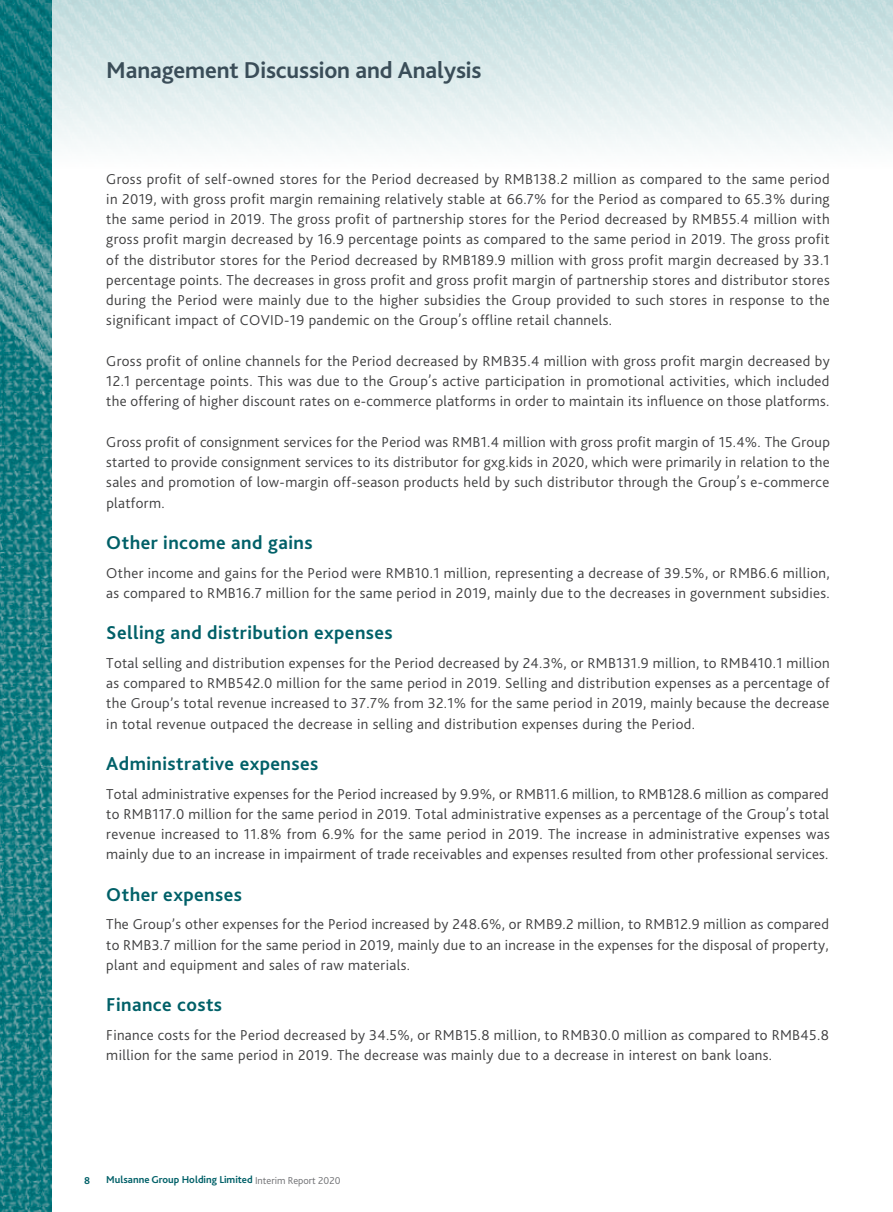
<style>
.page{position:relative;width:893px;height:1212px;background:#fff}
.page>*{position:absolute;margin:0;border:0;box-sizing:border-box;transform-origin:0 0}
.t1{font:700 24px "Bliss 2";letter-spacing:-.01em;color:#3a4d58}
.t2{font:700 19.5px "Bliss 2";letter-spacing:.02em;color:#006068}
.t3{font:300 15px/20.2px "Bliss 2";letter-spacing:.025em;color:#3e3e3f;text-align:justify}
.t4{font:700 10.5px "Bliss 2";color:#006068}
.s1{font-weight:300;color:#6c6d70}
</style>
<div class="page">
<img style="left:51px;top:0;width:842px;height:170px">
<img style="left:0;top:0;width:51px;height:1212px">
<h1 class="t1" style="left:106px;top:55px;width:377px">Management Discussion and Analysis</h1>
<p class="t3" style="left:106px;top:168px;width:725px">Gross profit of self-owned stores for the Period decreased by RMB138.2 million as compared to the same period in 2019, with gross profit margin remaining relatively stable at 66.7% for the Period as compared to 65.3% during the same period in 2019. The gross profit of partnership stores for the Period decreased by RMB55.4 million with gross profit margin decreased by 16.9 percentage points as compared to the same period in 2019. The gross profit of the distributor stores for the Period decreased by RMB189.9 million with gross profit margin decreased by 33.1 percentage points. The decreases in gross profit and gross profit margin of partnership stores and distributor stores during the Period were mainly due to the higher subsidies the Group provided to such stores in response to the significant impact of COVID-19 pandemic on the Group’s offline retail channels.</p>
<p class="t3" style="left:106px;top:350px;width:725px">Gross profit of online channels for the Period decreased by RMB35.4 million with gross profit margin decreased by 12.1 percentage points. This was due to the Group’s active participation in promotional activities, which included the offering of higher discount rates on e-commerce platforms in order to maintain its influence on those platforms.</p>
<p class="t3" style="left:106px;top:431px;width:725px">Gross profit of consignment services for the Period was RMB1.4 million with gross profit margin of 15.4%. The Group started to provide consignment services to its distributor for gxg.kids in 2020, which were primarily in relation to the sales and promotion of low-margin off-season products held by such distributor through the Group’s e-commerce platform.</p>
<h2 class="t2" style="left:106px;top:530px;width:208px">Other income and gains</h2>
<p class="t3" style="left:106px;top:562px;width:725px">Other income and gains for the Period were RMB10.1 million, representing a decrease of 39.5%, or RMB6.6 million, as compared to RMB16.7 million for the same period in 2019, mainly due to the decreases in government subsidies.</p>
<h2 class="t2" style="left:106px;top:620px;width:288px">Selling and distribution expenses</h2>
<p class="t3" style="left:106px;top:652px;width:725px">Total selling and distribution expenses for the Period decreased by 24.3%, or RMB131.9 million, to RMB410.1 million as compared to RMB542.0 million for the same period in 2019. Selling and distribution expenses as a percentage of the Group’s total revenue increased to 37.7% from 32.1% for the same period in 2019, mainly because the decrease in total revenue outpaced the decrease in selling and distribution expenses during the Period.</p>
<h2 class="t2" style="left:106px;top:751px;width:214px">Administrative expenses</h2>
<p class="t3" style="left:106px;top:783px;width:725px">Total administrative expenses for the Period increased by 9.9%, or RMB11.6 million, to RMB128.6 million as compared to RMB117.0 million for the same period in 2019. Total administrative expenses as a percentage of the Group’s total revenue increased to 11.8% from 6.9% for the same period in 2019. The increase in administrative expenses was mainly due to an increase in impairment of trade receivables and expenses resulted from other professional services.</p>
<h2 class="t2" style="left:106px;top:882px;width:137px">Other expenses</h2>
<p class="t3" style="left:106px;top:914px;width:724px">The Group’s other expenses for the Period increased by 248.6%, or RMB9.2 million, to RMB12.9 million as compared to RMB3.7 million for the same period in 2019, mainly due to an increase in the expenses for the disposal of property, plant and equipment and sales of raw materials.</p>
<h2 class="t2" style="left:106px;top:992px;width:117px">Finance costs</h2>
<p class="t3" style="left:106px;top:1024px;width:724px">Finance costs for the Period decreased by 34.5%, or RMB15.8 million, to RMB30.0 million as compared to RMB45.8 million for the same period in 2019. The decrease was mainly due to a decrease in interest on bank loans.</p>
<p class="t4" style="left:84px;top:1174px;width:8px">8</p>
<p class="t4" style="left:106px;top:1173px;width:236px">Mulsanne Group Holding Limited <span class="s1">Interim Report 2020</span></p>
</div>
